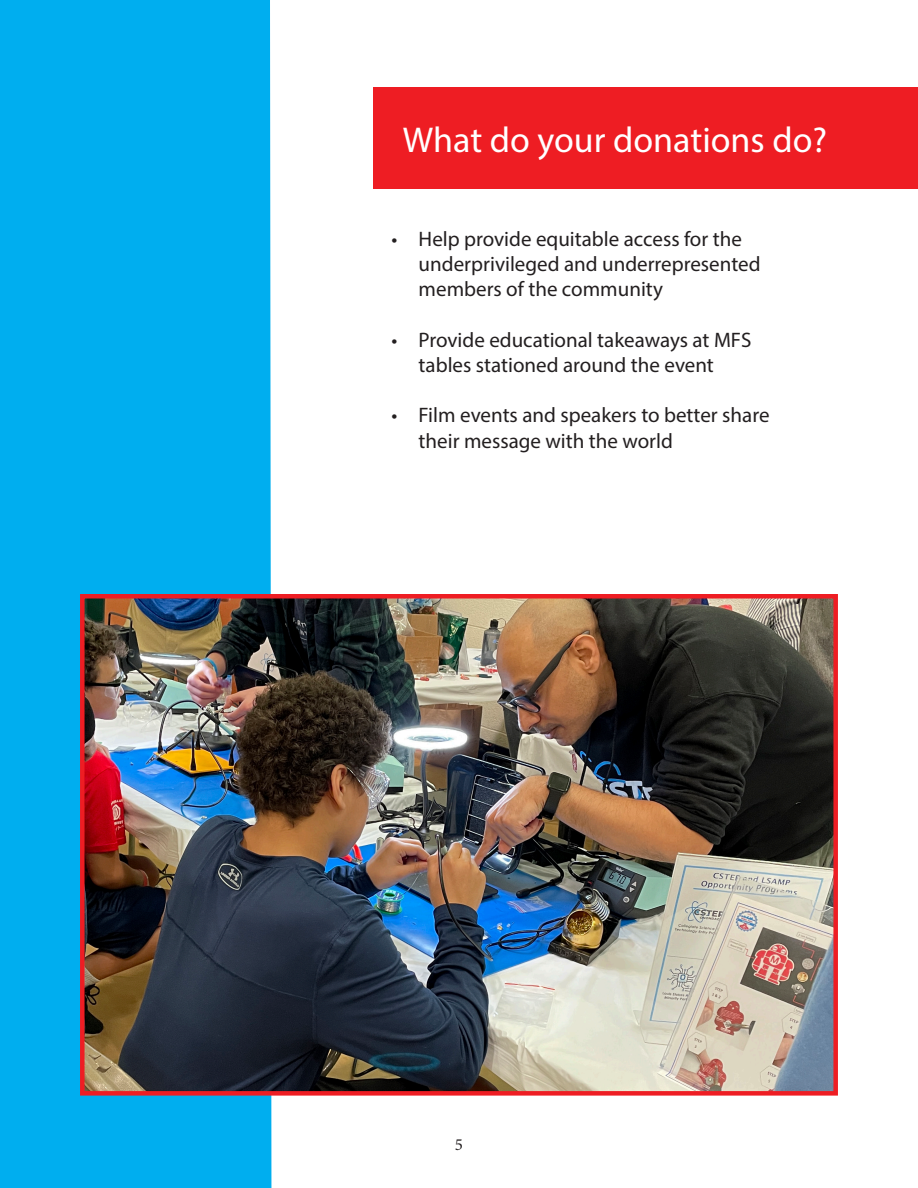
<style>
.page{position:relative;width:918px;height:1188px;background:#fff}
.page>*{position:absolute;margin:0;border:0;box-sizing:border-box;transform-origin:0 0}
.t1{font:36px "Myriad Pro";color:#fff}
.t2{font:21px/25.2px "Myriad Pro";color:#231f20}
.t3{font:16.95px "Minion Pro";color:#231f20}
</style>
<div class="page">
<div style="left:0;top:0;width:271px;height:1188px;background:#00aeef"></div>
<div style="left:374px;top:87px;width:544px;height:102px;background:#ee1d23"></div>
<img style="left:85px;top:599px;width:748px;height:492px">
<div style="left:80px;top:594px;width:758px;height:502px;border:4px solid #ee1d23"></div>
<p class="t1" style="left:403px;top:117px;width:426px">What do your donations do?</p>
<p class="t2" style="left:419px;top:226px;width:343px;text-indent:-27px">• Help provide equitable access for the underprivileged and underrepresented members of the community</p>
<p class="t2" style="left:392px;top:327px;width:361px;text-align:center">• Provide educational takeaways at MFS tables stationed around the event</p>
<p class="t2" style="left:419px;top:402px;width:352px;text-indent:-27px">• Film events and speakers to better share their message with the world</p>
<p class="t3" style="left:455px;top:1134px;width:10px">5</p>
</div>
